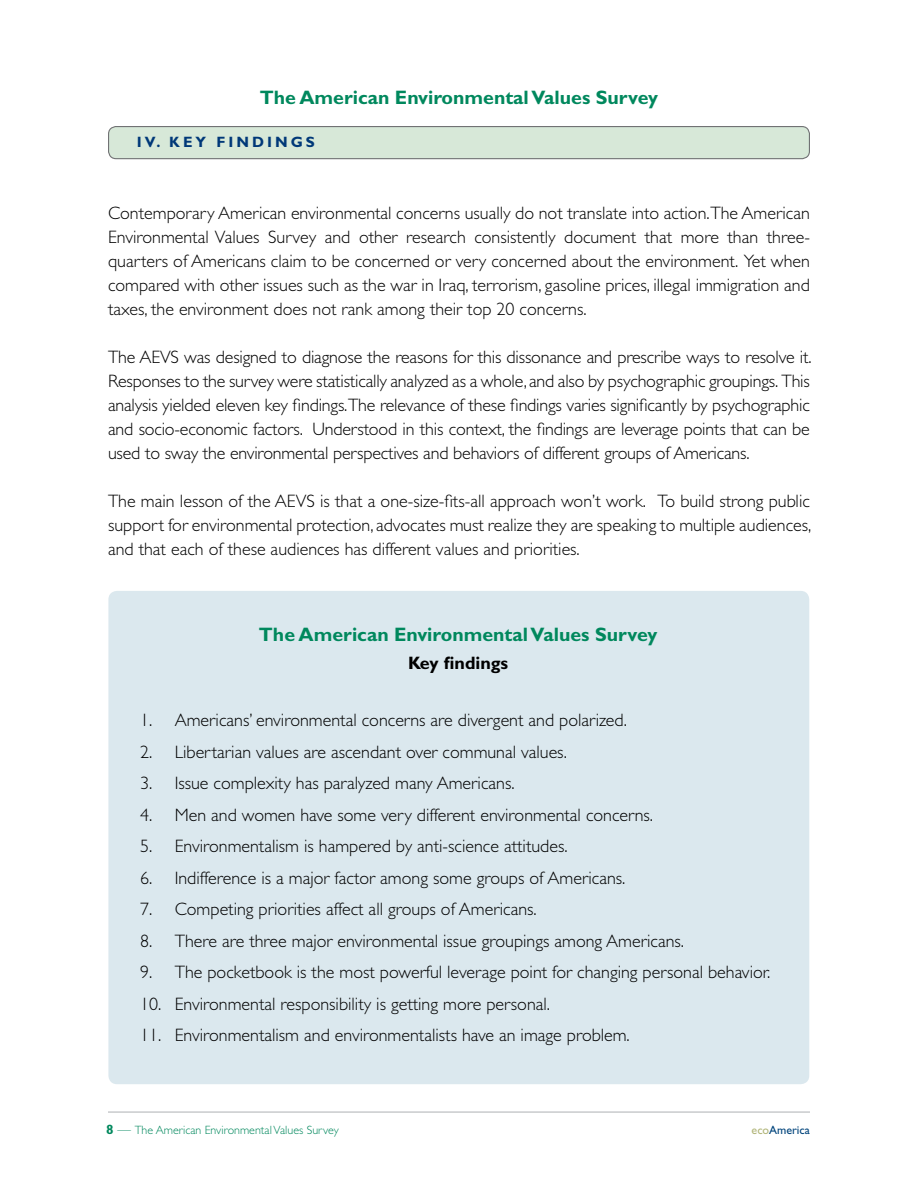
<style>
.page{position:relative;width:918px;height:1188px;background:#fff}
.page>*{position:absolute;margin:0;border:0;box-sizing:border-box;transform-origin:0 0}
.t1{font:700 19.5px "Gill Sans";color:#00885d}
.t2{font:300 18px/24px "Gill Sans";color:#000;text-align:justify}
.t3{font:700 18px "Gill Sans";color:#000}
.t4{font:700 15px "Gill Sans";letter-spacing:.2em;color:#003878}
.t5{font:300 12px "Gill Sans";color:#00885d}
.t6{font:12px "Gill Sans";color:#00447c}
.s1{font-weight:700;font-size:13.5px}
.s2{font-size:13.5px}
.s3{color:#b1b579}
</style>
<div class="page">
<hr style="left:108px;top:1111px;width:702px;height:2px;background:#b7b9bc">
<div style="left:108px;top:591px;width:701px;height:493px;background:#d5e4eb;border-radius:9px"></div>
<div style="left:109px;top:127px;width:700px;height:32px;background:#d7e8d8;border-radius:8px"></div>
<div style="left:108px;top:126px;width:702px;height:33px;border:1px solid #58595b;border-radius:8px"></div>
<p class="t1" style="left:260px;top:85px;width:400px">The American Environmental Values Survey</p>
<p class="t4" style="left:137px;top:133px;width:180px">IV. KEY FINDINGS</p>
<p class="t2" style="left:108px;top:201px;width:703px">Contemporary American environmental concerns usually do not translate into action.The American Environmental Values Survey and other research consistently document that more than three&shy;quarters of Americans claim to be concerned or very concerned about the environment. Yet when compared with other issues such as the war in Iraq, terrorism, gasoline prices, illegal immigration and taxes, the environment does not rank among their top 20 concerns.</p>
<p class="t2" style="left:108px;top:345px;width:705px">The AEVS was designed to diagnose the reasons for this dissonance and prescribe ways to resolve it.<br>Responses to the survey were statistically analyzed as a whole, and also by psychographic groupings. This analysis yielded eleven key findings.The relevance of these findings varies significantly by psychographic and socio-economic factors. Understood in this context, the findings are leverage points that can be used to sway the environmental perspectives and behaviors of different groups of Americans.</p>
<p class="t2" style="left:108px;top:489px;width:705px">The main lesson of the AEVS is that a one-size-fits-all approach won’t work. To build strong public support for environmental protection, advocates must realize they are speaking to multiple audiences, and that each of these audiences has different values and priorities.</p>
<p class="t1" style="left:259px;top:623px;width:400px">The American Environmental Values Survey</p>
<p class="t3" style="left:408px;top:653px;width:102px">Key findings</p>
<p class="t2" style="left:140px;top:709px;width:488px">1. Americans’ environmental concerns are divergent and polarized.</p>
<p class="t2" style="left:140px;top:740px;width:428px">2. Libertarian values are ascendant over communal values.</p>
<p class="t2" style="left:140px;top:772px;width:376px">3. Issue complexity has paralyzed many Americans.</p>
<p class="t2" style="left:140px;top:803px;width:514px">4. Men and women have some very different environmental concerns.</p>
<p class="t2" style="left:140px;top:835px;width:429px">5. Environmentalism is hampered by anti-science attitudes.</p>
<p class="t2" style="left:140px;top:866px;width:487px">6. Indifference is a major factor among some groups of Americans.</p>
<p class="t2" style="left:140px;top:898px;width:398px">7. Competing priorities affect all groups of Americans.</p>
<p class="t2" style="left:140px;top:929px;width:545px">8. There are three major environmental issue groupings among Americans.</p>
<p class="t2" style="left:140px;top:961px;width:632px">9. The pocketbook is the most powerful leverage point for changing personal behavior.</p>
<p class="t2" style="left:140px;top:992px;width:411px">10. Environmental responsibility is getting more personal.</p>
<p class="t2" style="left:140px;top:1024px;width:491px">11. Environmentalism and environmentalists have an image problem.</p>
<p class="t5" style="left:106px;top:1123px;width:234px"><span class="s1">8</span> <span class="s2">—</span> The American Environmental Values Survey</p>
<p class="t6" style="left:752px;top:1123px;width:60px"><span class="s3">eco</span>America</p>
</div>
